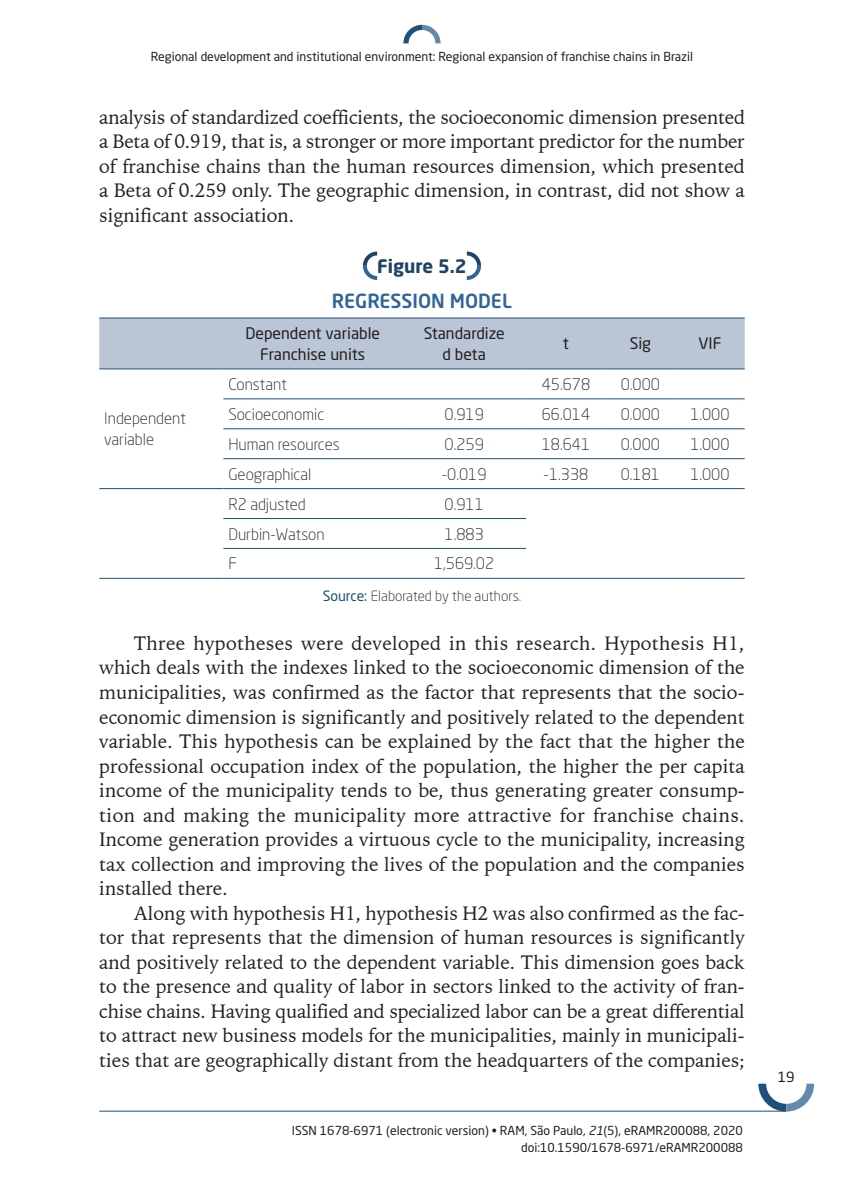
<style>
.page{position:relative;width:844px;height:1191px;background:#fff}
.page>*{position:absolute;margin:0;border:0;box-sizing:border-box;transform-origin:0 0}
.Corpo_do_texto{font:19.25px/24.5px "Iowan Old Style BT";color:#231f20;text-align:justify}
.Tabela_Tit{font:500 19.25px "Neo Sans Std";color:#326597}
.Tabela_número{font:700 18.38px "Neo Sans Std";color:#1f4266}
.Tabela_Texto{font:300 15.75px/21px "Neo Sans Std";color:#231f20}
.Tabela_gravata{font:15.75px/21px "Neo Sans Std";color:#231f20;text-align:center}
.Tabela_fonte{font:300 14px "Neo Sans Std";color:#231f20}
.t1{font:14px "Neo Sans Std";color:#231f20}
.t2{font:12.25px/17.5px "Neo Sans Std";color:#231f20;text-align:right}
.s1{font-weight:400;color:#1f507b}
.s2{font-style:italic}
</style>
<div class="page">
<hr style="left:99px;top:1110px;width:687px;height:1px;background:#1f507b">
<svg style="left:403px;top:25px;width:37px;height:18px"></svg>
<svg style="left:758px;top:1083px;width:56px;height:28px"></svg>
<svg style="left:363px;top:251px;width:14px;height:29px"></svg>
<svg style="left:466px;top:251px;width:15px;height:29px"></svg>
<div style="left:99px;top:318px;width:645px;height:50px;background:#bac6d5"></div>
<hr style="left:99px;top:317px;width:124px;height:1px;background:#1f507b">
<hr style="left:223px;top:317px;width:179px;height:1px;background:#1f507b">
<hr style="left:402px;top:317px;width:124px;height:1px;background:#1f507b">
<hr style="left:526px;top:317px;width:79px;height:1px;background:#1f507b">
<hr style="left:605px;top:317px;width:70px;height:1px;background:#1f507b">
<hr style="left:675px;top:317px;width:69px;height:1px;background:#1f507b">
<hr style="left:99px;top:368px;width:124px;height:1px;background:#1f507b">
<hr style="left:223px;top:368px;width:179px;height:1px;background:#1f507b">
<hr style="left:402px;top:368px;width:124px;height:1px;background:#1f507b">
<hr style="left:526px;top:368px;width:79px;height:1px;background:#1f507b">
<hr style="left:605px;top:368px;width:70px;height:1px;background:#1f507b">
<hr style="left:675px;top:368px;width:69px;height:1px;background:#1f507b">
<hr style="left:223px;top:398px;width:179px;height:1px;background:#1f507b">
<hr style="left:402px;top:398px;width:124px;height:1px;background:#1f507b">
<hr style="left:526px;top:398px;width:79px;height:1px;background:#1f507b">
<hr style="left:605px;top:398px;width:70px;height:1px;background:#1f507b">
<hr style="left:675px;top:398px;width:69px;height:1px;background:#1f507b">
<hr style="left:223px;top:428px;width:179px;height:1px;background:#1f507b">
<hr style="left:402px;top:428px;width:124px;height:1px;background:#1f507b">
<hr style="left:526px;top:428px;width:79px;height:1px;background:#1f507b">
<hr style="left:605px;top:428px;width:70px;height:1px;background:#1f507b">
<hr style="left:675px;top:428px;width:69px;height:1px;background:#1f507b">
<hr style="left:223px;top:458px;width:179px;height:1px;background:#1f507b">
<hr style="left:402px;top:458px;width:124px;height:1px;background:#1f507b">
<hr style="left:526px;top:458px;width:79px;height:1px;background:#1f507b">
<hr style="left:605px;top:458px;width:70px;height:1px;background:#1f507b">
<hr style="left:675px;top:458px;width:69px;height:1px;background:#1f507b">
<hr style="left:99px;top:488px;width:124px;height:1px;background:#1f507b">
<hr style="left:223px;top:488px;width:179px;height:1px;background:#1f507b">
<hr style="left:402px;top:488px;width:124px;height:1px;background:#1f507b">
<hr style="left:526px;top:488px;width:79px;height:1px;background:#1f507b">
<hr style="left:605px;top:488px;width:70px;height:1px;background:#1f507b">
<hr style="left:675px;top:488px;width:69px;height:1px;background:#1f507b">
<hr style="left:223px;top:518px;width:179px;height:1px;background:#1f507b">
<hr style="left:402px;top:518px;width:124px;height:1px;background:#1f507b">
<hr style="left:223px;top:548px;width:179px;height:1px;background:#1f507b">
<hr style="left:402px;top:548px;width:124px;height:1px;background:#1f507b">
<hr style="left:99px;top:578px;width:124px;height:1px;background:#1f507b">
<hr style="left:223px;top:578px;width:179px;height:1px;background:#1f507b">
<hr style="left:402px;top:578px;width:124px;height:1px;background:#1f507b">
<hr style="left:526px;top:578px;width:79px;height:1px;background:#1f507b">
<hr style="left:605px;top:578px;width:70px;height:1px;background:#1f507b">
<hr style="left:675px;top:578px;width:69px;height:1px;background:#1f507b">
<p class="t2" style="left:151px;top:47px;width:543px">Regional development and institutional environment: Regional expansion of franchise chains in Brazil</p>
<p class="Corpo_do_texto" style="left:99px;top:105px;width:647px">analysis of standardized coefficients, the socioeconomic dimension presented a Beta of 0.919, that is, a stronger or more important predictor for the number of franchise chains than the human resources dimension, which presented a Beta of 0.259 only. The geographic dimension, in contrast, did not show a significant association.</p>
<p class="Tabela_número" style="left:377px;top:254px;width:91px">Figure 5.2</p>
<p class="Tabela_Tit" style="left:332px;top:289px;width:181px">REGRESSION MODEL</p>
<p class="Tabela_gravata" style="left:245px;top:322px;width:136px">Dependent variable</p>
<p class="Tabela_gravata" style="left:260px;top:343px;width:107px">Franchise units</p>
<p class="Tabela_gravata" style="left:423px;top:322px;width:82px">Standardize d beta</p>
<p class="Tabela_gravata" style="left:562px;top:333px;width:8px">t</p>
<p class="Tabela_gravata" style="left:629px;top:333px;width:23px">Sig</p>
<p class="Tabela_gravata" style="left:698px;top:333px;width:25px">VIF</p>
<p class="Tabela_Texto" style="left:228px;top:373px;width:60px">Constant</p>
<p class="Tabela_Texto" style="left:541px;top:373px;width:50px">45.678</p>
<p class="Tabela_Texto" style="left:620px;top:373px;width:41px">0.000</p>
<p class="Tabela_Texto" style="left:228px;top:403px;width:97px">Socioeconomic</p>
<p class="Tabela_Texto" style="left:444px;top:403px;width:41px">0.919</p>
<p class="Tabela_Texto" style="left:541px;top:403px;width:50px">66.014</p>
<p class="Tabela_Texto" style="left:620px;top:403px;width:41px">0.000</p>
<p class="Tabela_Texto" style="left:690px;top:403px;width:41px">1.000</p>
<p class="Tabela_Texto" style="left:228px;top:433px;width:113px">Human resources</p>
<p class="Tabela_Texto" style="left:444px;top:433px;width:41px">0.259</p>
<p class="Tabela_Texto" style="left:541px;top:433px;width:50px">18.641</p>
<p class="Tabela_Texto" style="left:620px;top:433px;width:41px">0.000</p>
<p class="Tabela_Texto" style="left:690px;top:433px;width:41px">1.000</p>
<p class="Tabela_Texto" style="left:228px;top:463px;width:84px">Geographical</p>
<p class="Tabela_Texto" style="left:442px;top:463px;width:46px">-0.019</p>
<p class="Tabela_Texto" style="left:543px;top:463px;width:46px">-1.338</p>
<p class="Tabela_Texto" style="left:620px;top:463px;width:41px">0.181</p>
<p class="Tabela_Texto" style="left:690px;top:463px;width:41px">1.000</p>
<p class="Tabela_Texto" style="left:228px;top:493px;width:79px">R2 adjusted</p>
<p class="Tabela_Texto" style="left:444px;top:493px;width:41px">0.911</p>
<p class="Tabela_Texto" style="left:228px;top:523px;width:98px">Durbin-Watson</p>
<p class="Tabela_Texto" style="left:444px;top:523px;width:41px">1.883</p>
<p class="Tabela_Texto" style="left:228px;top:553px;width:10px">F</p>
<p class="Tabela_Texto" style="left:434px;top:553px;width:62px">1,569.02</p>
<p class="Tabela_fonte" style="left:323px;top:587px;width:200px"><span class="s1">Source:</span> Elaborated by the authors.</p>
<p class="Corpo_do_texto" style="left:99px;top:631px;width:647px;text-indent:35px">Three hypotheses were developed in this research. Hypothesis H1, which deals with the indexes linked to the socioeconomic dimension of the municipalities, was confirmed as the factor that represents that the socio&shy;economic dimension is significantly and positively related to the dependent variable. This hypothesis can be explained by the fact that the higher the professional occupation index of the population, the higher the per capita income of the municipality tends to be, thus generating greater consump&shy;tion and making the municipality more attractive for franchise chains.<br>Income generation provides a virtuous cycle to the municipality, increasing tax collection and improving the lives of the population and the companies installed there.</p>
<p class="Corpo_do_texto" style="left:99px;top:900px;width:646px;text-indent:35px">Along with hypothesis H1, hypothesis H2 was also confirmed as the fac&shy;tor that represents that the dimension of human resources is significantly and positively related to the dependent variable. This dimension goes back to the presence and quality of labor in sectors linked to the activity of fran&shy;chise chains. Having qualified and specialized labor can be a great differential to attract new business models for the municipalities, mainly in municipali&shy;ties that are geographically distant from the headquarters of the companies;</p>
<p class="Tabela_Texto" style="left:104px;top:408px;width:83px">Independent variable</p>
<p class="t2" style="left:292px;top:1121px;width:452px">ISSN 1678-6971 (electronic version) • RAM, São Paulo, <span class="s2">21</span>(5), eRAMR200088, 2020 doi:10.1590/1678-6971/eRAMR200088</p>
<p class="t1" style="left:777px;top:1068px;width:18px">19</p>
</div>
